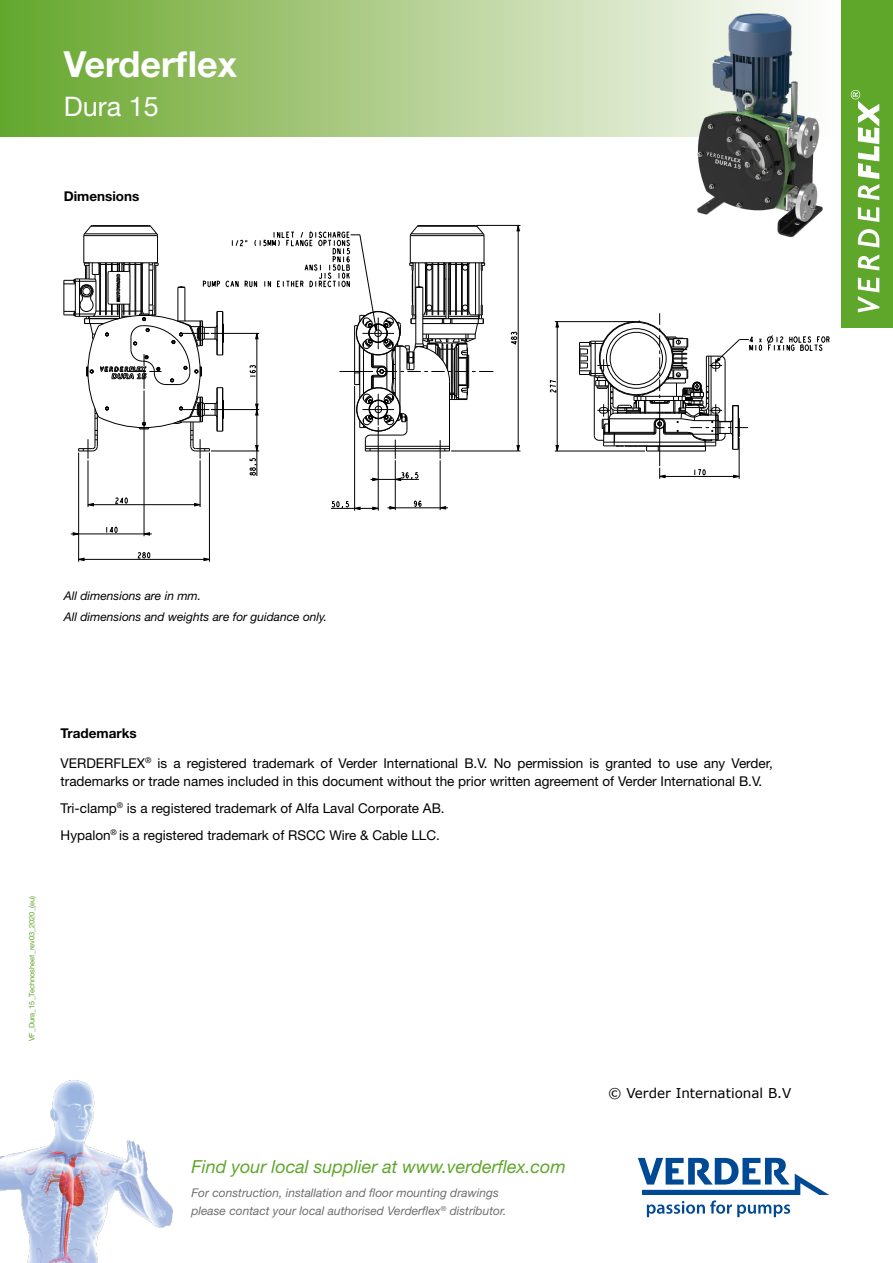
<style>
.page{position:relative;width:893px;height:1263px;background:#fff}
.page>*{position:absolute;margin:0;border:0;box-sizing:border-box;transform-origin:0 0}
.t1{font:700 36px "Helvetica Neue LT Std";color:#fff}
.t2{font:27px "Helvetica Neue LT Std";color:#fff}
.t3{font:italic 18px "Helvetica Neue LT Std";color:#5ea72b}
.t4{font:13.5px/18px "Helvetica Neue LT Std";color:#000}
.t5{font:13.5px "Verdana";color:#000}
.t6{font:700 13.5px "Helvetica Neue LT Std";color:#000}
.t7{font:italic 12px/18px "Helvetica Neue LT Std";color:#706f6f}
.t8{font:italic 12px/21px "Helvetica Neue LT Std";color:#000}
.t9{font:7.5px "Helvetica Neue LT Std";color:#5ea72b}
</style>
<div class="page">
<svg style="left:638px;top:1158px;width:191px;height:59px"></svg>
<img style="left:0;top:1080px;width:173px;height:183px">
<div style="left:0;top:0;width:842px;height:136px;background:linear-gradient(to right,#68a52b,#fffeff)"></div>
<div style="left:842px;top:0;width:51px;height:327px;background:#5ea72b"></div>
<svg style="left:858px;top:278px;width:21px;height:34px"></svg>
<svg style="left:858px;top:254px;width:21px;height:16px"></svg>
<svg style="left:858px;top:229px;width:21px;height:19px"></svg>
<svg style="left:858px;top:207px;width:21px;height:15px"></svg>
<svg style="left:851px;top:90px;width:28px;height:110px"></svg>
<svg style="left:550px;top:380px;width:6px;height:12px"></svg>
<svg style="left:556px;top:445px;width:3px;height:6px"></svg>
<svg style="left:414px;top:501px;width:7px;height:6px"></svg>
<svg style="left:332px;top:501px;width:28px;height:9px"></svg>
<svg style="left:511px;top:332px;width:6px;height:12px"></svg>
<hr style="left:331px;top:508px;width:47px;height:1px;background:#000">
<hr style="left:387px;top:508px;width:61px;height:1px;background:#000">
<hr style="left:451px;top:451px;width:69px;height:1px;background:#000">
<hr style="left:354px;top:386px;width:1px;height:125px;background:#000">
<hr style="left:378px;top:427px;width:1px;height:84px;background:#000">
<hr style="left:395px;top:460px;width:1px;height:50px;background:#000">
<hr style="left:440px;top:460px;width:1px;height:50px;background:#000">
<hr style="left:477px;top:225px;width:43px;height:1px;background:#000">
<hr style="left:518px;top:225px;width:1px;height:226px;background:#000">
<hr style="left:557px;top:322px;width:1px;height:129px;background:#000">
<hr style="left:555px;top:451px;width:90px;height:1px;background:#000">
<svg style="left:579px;top:313px;width:250px;height:166px"></svg>
<hr style="left:555px;top:321px;width:80px;height:1px;background:#000">
<hr style="left:739px;top:438px;width:1px;height:41px;background:#000">
<svg style="left:138px;top:552px;width:12px;height:6px"></svg>
<svg style="left:106px;top:526px;width:11px;height:7px"></svg>
<svg style="left:116px;top:497px;width:11px;height:6px"></svg>
<svg style="left:194px;top:503px;width:6px;height:3px"></svg>
<hr style="left:79px;top:559px;width:130px;height:1px;background:#000">
<hr style="left:71px;top:534px;width:81px;height:1px;background:#000">
<hr style="left:88px;top:504px;width:112px;height:1px;background:#000">
<hr style="left:78px;top:452px;width:1px;height:110px;background:#000">
<hr style="left:88px;top:460px;width:1px;height:47px;background:#000">
<hr style="left:144px;top:390px;width:1px;height:146px;background:#000">
<hr style="left:200px;top:460px;width:1px;height:47px;background:#000">
<hr style="left:209px;top:452px;width:1px;height:110px;background:#000">
<svg style="left:64px;top:225px;width:429px;height:256px"></svg>
<img style="left:694px;top:11px;width:132px;height:227px">
<h1 class="t1" style="left:64px;top:42px;width:175px">Verderflex</h1>
<h2 class="t2" style="left:64px;top:90px;width:97px">Dura 15</h2>
<p class="t6" style="left:64px;top:188px;width:77px">Dimensions</p>
<p class="t8" style="left:64px;top:585px;width:265px">All dimensions are in mm.<br>All dimensions and weights are for guidance only.</p>
<p class="t9" style="left:27px;top:1041px;width:147px;rotate:-90deg">VF_Dura_15_Technosheet_rev03_2020_(eu)</p>
<p class="t6" style="left:61px;top:724px;width:78px">Trademarks</p>
<p class="t4" style="left:61px;top:754px;width:714px">VERDERFLEX<sup>®</sup> is a registered trademark of Verder International B.V. No permission is granted to use any Verder, trademarks or trade names included in this document without the prior written agreement of Verder International B.V.</p>
<p class="t4" style="left:61px;top:794px;width:386px;line-height:27px">Tri-clamp<sup>®</sup> is a registered trademark of Alfa Laval Corporate AB.<br>Hypalon<sup>®</sup> is a registered trademark of RSCC Wire &amp; Cable LLC.</p>
<h3 class="t3" style="left:191px;top:1156px;width:376px">Find your local supplier at www.verderflex.com</h3>
<p class="t7" style="left:191px;top:1183px;width:316px">For construction, installation and floor mounting drawings please contact your local authorised Verderflex<sup>®</sup> distributor.</p>
<p class="t5" style="left:608px;top:1084px;width:185px">© Verder International B.V</p>
</div>
